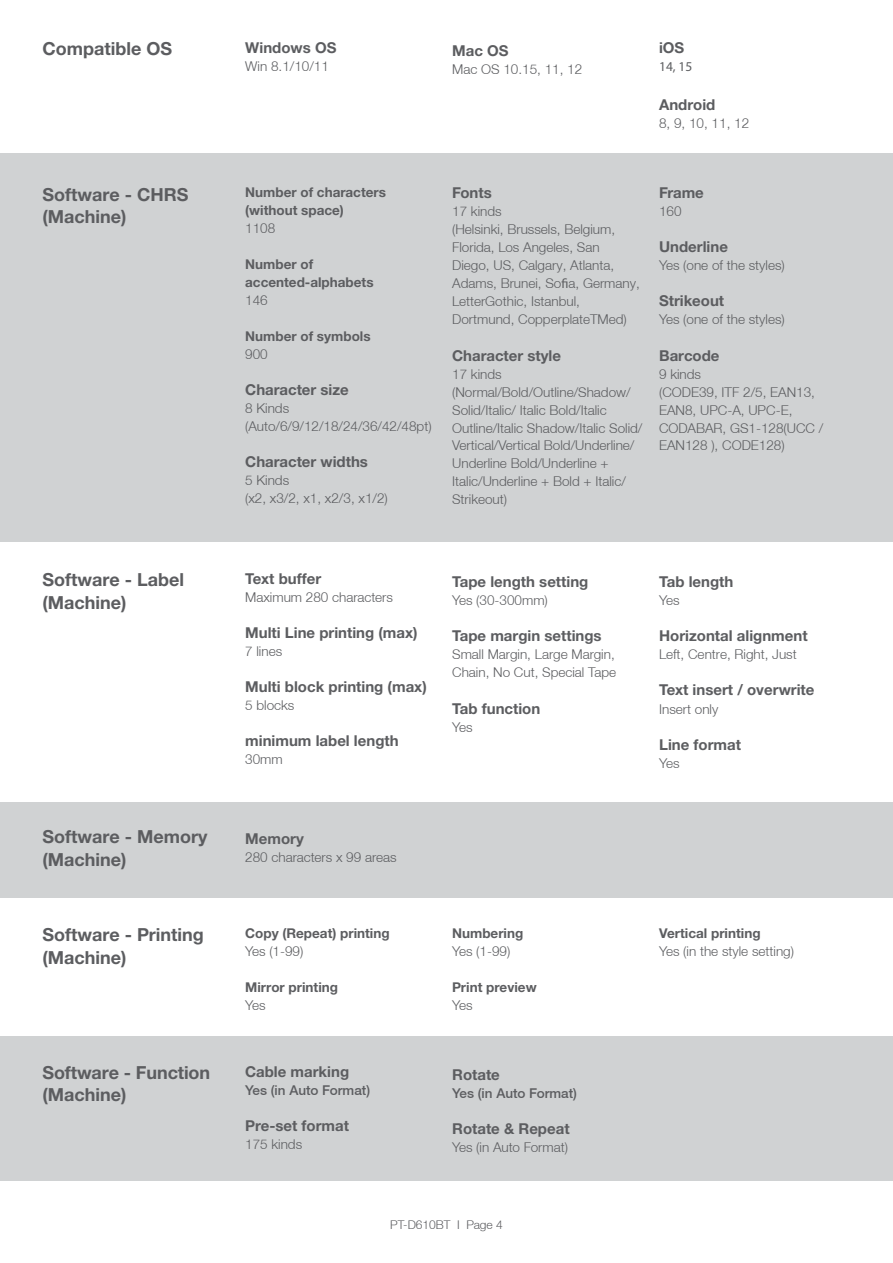
<style>
.page{position:relative;width:893px;height:1263px;background:#fff}
.page>*{position:absolute;margin:0;border:0;box-sizing:border-box;transform-origin:0 0}
.t1{font:700 18px/22.5px "Helvetica Neue LT Pro";color:#5c5d60}
.t2{font:700 15px "Helvetica Neue LT Pro";color:#5c5d60}
.t3{font:300 13.5px/18px "Helvetica Neue";color:#5c5d60}
.t4{font:700 13.5px/18px "Helvetica Neue LT Pro";color:#5c5d60}
.t5{font:500 13.5px "Helvetica Neue";color:#5c5d60}
.t6{font:13.5px "Myriad Pro";color:#5c5d60}
.t7{font:300 12px "Helvetica Neue";color:#5c5d60}
.s1{font-family:"Helvetica Neue LTW1 G"}
</style>
<div class="page">
<div style="left:0;top:153px;width:893px;height:388px;background:#d0d2d3"></div>
<div style="left:0;top:803px;width:893px;height:95px;background:#d0d2d3"></div>
<div style="left:0;top:1036px;width:893px;height:145px;background:#d0d2d3"></div>
<h1 class="t1" style="left:43px;top:39px;width:131px">Compatible OS</h1>
<p class="t2" style="left:245px;top:42px;width:93px">Windows OS</p>
<p class="t3" style="left:245px;top:59px;width:85px">Win 8.1/10/11</p>
<p class="t2" style="left:452px;top:45px;width:58px">Mac OS</p>
<p class="t3" style="left:452px;top:62px;width:132px">Mac OS 10.15, 11, 12</p>
<p class="t2" style="left:659px;top:42px;width:27px">iOS</p>
<p class="t6" style="left:659px;top:62px;width:35px">14, 15</p>
<p class="t2" style="left:659px;top:99px;width:58px">Android</p>
<p class="t3" style="left:659px;top:116px;width:92px">8, 9, 10, 11, 12</p>
<h1 class="t1" style="left:43px;top:185px;width:147px">Software - CHRS (Machine)</h1>
<p class="t4" style="left:245px;top:185px;width:142px">Number of characters (without space)</p>
<p class="t3" style="left:245px;top:221px;width:32px">1108</p>
<p class="t4" style="left:245px;top:257px;width:130px">Number of accented-alphabets</p>
<p class="t3" style="left:245px;top:293px;width:24px">146</p>
<p class="t4" style="left:245px;top:329px;width:127px">Number of symbols</p>
<p class="t3" style="left:245px;top:347px;width:24px">900</p>
<p class="t2" style="left:245px;top:384px;width:105px">Character size</p>
<p class="t3" style="left:245px;top:401px;width:188px">8 Kinds (Auto/6/9/12/18/24/36/42/48pt)</p>
<p class="t2" style="left:245px;top:456px;width:124px">Character widths</p>
<p class="t3" style="left:245px;top:473px;width:144px">5 Kinds<br>(x2, x3/2, x1, x2/3, x1/2)</p>
<p class="t2" style="left:452px;top:187px;width:41px">Fonts</p>
<p class="t3" style="left:452px;top:204px;width:189px">17 kinds<br>(Helsinki, Brussels, Belgium,<br>Florida, Los Angeles, San<br>Diego, US, Calgary, Atlanta,<br>Adams, Brunei, So<span class="s1">fi</span>a, Germany,<br>LetterGothic, Istanbul,<br>Dortmund, CopperplateTMed)</p>
<p class="t2" style="left:452px;top:349px;width:110px">Character style</p>
<p class="t3" style="left:452px;top:366px;width:192px">17 kinds (Normal/Bold/Outline/Shadow/<br>Solid/Italic/ Italic Bold/Italic<br>Outline/Italic Shadow/Italic Solid/<br>Vertical/Vertical Bold/Underline/<br>Underline Bold/Underline +<br>Italic/Underline + Bold + Italic/<br>Strikeout)</p>
<p class="t2" style="left:659px;top:187px;width:46px">Frame</p>
<p class="t3" style="left:659px;top:204px;width:24px">160</p>
<p class="t2" style="left:659px;top:241px;width:70px">Underline</p>
<p class="t3" style="left:659px;top:258px;width:127px">Yes (one of the styles)</p>
<p class="t2" style="left:659px;top:295px;width:67px">Strikeout</p>
<p class="t3" style="left:659px;top:312px;width:127px">Yes (one of the styles)</p>
<p class="t2" style="left:659px;top:349px;width:62px">Barcode</p>
<p class="t3" style="left:659px;top:366px;width:166px">9 kinds<br>(CODE39, ITF 2/5, EAN13,<br>EAN8, UPC-A, UPC-E,<br>CODABAR, GS1-128(UCC /<br>EAN128 ), CODE128)</p>
<h1 class="t1" style="left:43px;top:570px;width:143px">Software - Label (Machine)</h1>
<p class="t2" style="left:245px;top:573px;width:78px">Text buffer</p>
<p class="t3" style="left:245px;top:590px;width:149px">Maximum 280 characters</p>
<p class="t2" style="left:245px;top:627px;width:174px">Multi Line printing (max)</p>
<p class="t3" style="left:245px;top:644px;width:39px">7 lines</p>
<p class="t2" style="left:245px;top:681px;width:183px">Multi block printing (max)</p>
<p class="t3" style="left:245px;top:698px;width:51px">5 blocks</p>
<p class="t2" style="left:245px;top:735px;width:155px">minimum label length</p>
<p class="t3" style="left:245px;top:752px;width:39px">30mm</p>
<p class="t2" style="left:452px;top:576px;width:138px">Tape length setting</p>
<p class="t3" style="left:452px;top:593px;width:97px">Yes (30-300mm)</p>
<p class="t2" style="left:452px;top:630px;width:151px">Tape margin settings</p>
<p class="t3" style="left:452px;top:647px;width:166px">Small Margin, Large Margin,<br>Chain, No Cut, Special Tape</p>
<p class="t2" style="left:452px;top:702px;width:90px">Tab function</p>
<p class="t3" style="left:452px;top:719px;width:22px">Yes</p>
<h1 class="t1" style="left:43px;top:827px;width:167px">Software - Memory (Machine)</h1>
<p class="t2" style="left:245px;top:833px;width:60px">Memory</p>
<p class="t3" style="left:245px;top:850px;width:153px">280 characters x 99 areas</p>
<h1 class="t1" style="left:43px;top:925px;width:163px">Software - Printing (Machine)</h1>
<p class="t4" style="left:245px;top:925px;width:146px">Copy (Repeat) printing</p>
<p class="t3" style="left:245px;top:943px;width:60px">Yes (1-99)</p>
<p class="t4" style="left:245px;top:979px;width:94px">Mirror printing</p>
<p class="t3" style="left:245px;top:997px;width:22px">Yes</p>
<h1 class="t1" style="left:43px;top:1063px;width:169px">Software - Function (Machine)</h1>
<p class="t2" style="left:245px;top:1066px;width:105px">Cable marking</p>
<p class="t5" style="left:245px;top:1085px;width:126px">Yes (in Auto Format)</p>
<p class="t2" style="left:245px;top:1120px;width:105px">Pre-set format</p>
<p class="t3" style="left:245px;top:1136px;width:59px">175 kinds</p>
<p class="t4" style="left:452px;top:925px;width:73px">Numbering</p>
<p class="t3" style="left:452px;top:943px;width:60px">Yes (1-99)</p>
<p class="t4" style="left:452px;top:979px;width:86px">Print preview</p>
<p class="t3" style="left:452px;top:997px;width:22px">Yes</p>
<p class="t2" style="left:452px;top:1069px;width:49px">Rotate</p>
<p class="t5" style="left:452px;top:1088px;width:126px">Yes (in Auto Format)</p>
<p class="t2" style="left:452px;top:1123px;width:119px">Rotate &amp; Repeat</p>
<p class="t3" style="left:452px;top:1139px;width:117px">Yes (in Auto Format)</p>
<p class="t7" style="left:390px;top:1220px;width:114px">PT-D610BT I Page 4</p>
<p class="t2" style="left:659px;top:576px;width:76px">Tab length</p>
<p class="t3" style="left:659px;top:593px;width:22px">Yes</p>
<p class="t2" style="left:659px;top:630px;width:150px">Horizontal alignment</p>
<p class="t3" style="left:659px;top:647px;width:139px">Left, Centre, Right, Just</p>
<p class="t2" style="left:659px;top:684px;width:157px">Text insert / overwrite</p>
<p class="t3" style="left:659px;top:701px;width:61px">Insert only</p>
<p class="t2" style="left:659px;top:738px;width:83px">Line format</p>
<p class="t3" style="left:659px;top:755px;width:22px">Yes</p>
<p class="t4" style="left:659px;top:925px;width:103px">Vertical printing</p>
<p class="t3" style="left:659px;top:943px;width:136px">Yes (in the style setting)</p>
</div>
